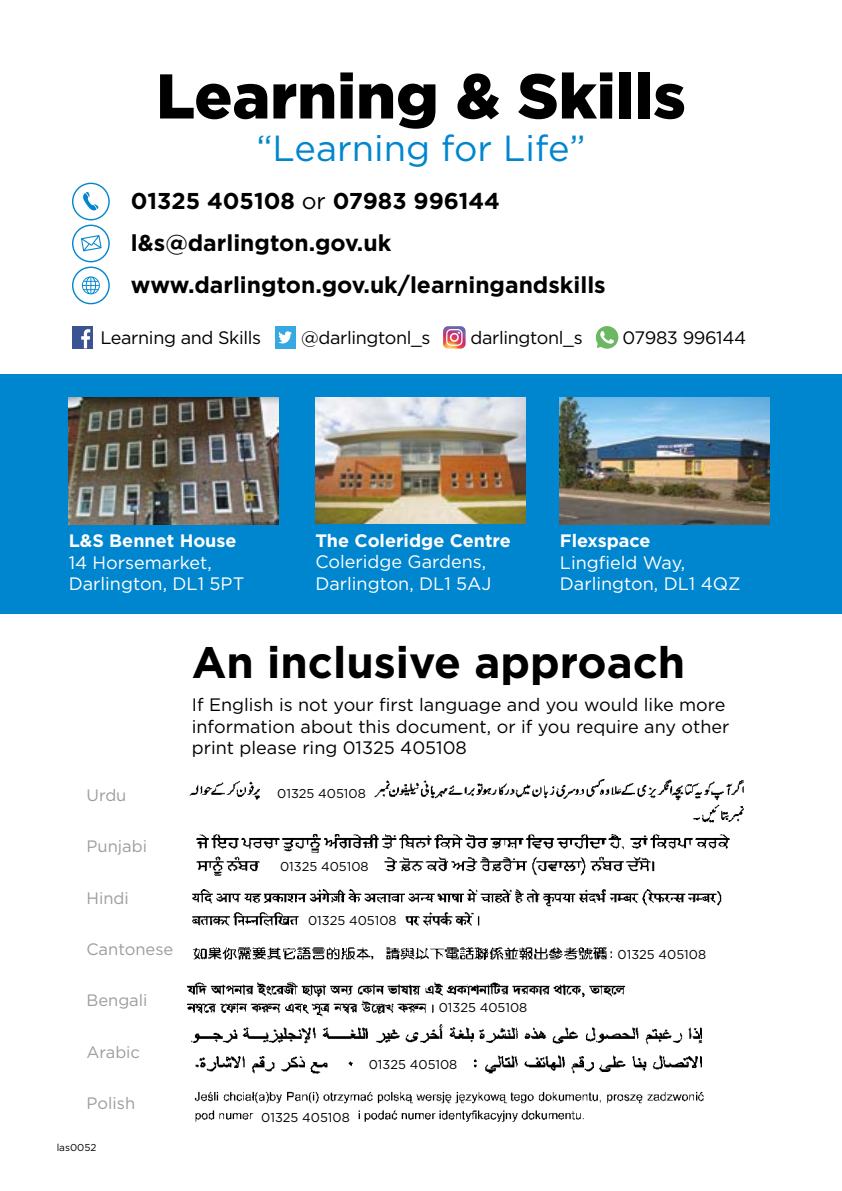
<style>
.page{position:relative;width:842px;height:1191px;background:#fff}
.page>*{position:absolute;margin:0;border:0;box-sizing:border-box;transform-origin:0 0}
.t1{font:900 63px "Gotham";color:#000}
.t2{font:700 44px "Gotham";color:#000}
.t3{font:36.2px "Gotham";color:#0086ce}
.t4{font:700 23px/41.8px "Gotham";color:#000}
.t5{font:18px/21.6px "Gotham";color:#000}
.t6{font:18px/21.6px "Gotham";color:#fff}
.t7{font:18px "Gotham";letter-spacing:-.02em;color:#000}
.t8{font:700 18px "Gotham";color:#fff}
.t9{font:16.6px "Gotham";color:#9d9d9c}
.t10{font:12.8px "Gotham";color:#000}
.t11{font:10px "Gotham";color:#000}
.s1{font-weight:400}
</style>
<div class="page">
<div style="left:0;top:374px;width:842px;height:239px;background:#0086ce"></div>
<img style="left:69px;top:397px;width:209px;height:127px">
<img style="left:315px;top:397px;width:210px;height:127px">
<img style="left:560px;top:397px;width:210px;height:127px">
<img style="left:187px;top:778px;width:557px;height:344px">
<svg style="left:443px;top:326px;width:23px;height:22px"></svg>
<div style="left:72px;top:326px;width:20px;height:22px;background:#3b5293"></div>
<svg style="left:81px;top:329px;width:9px;height:19px"></svg>
<div style="left:275px;top:326px;width:20px;height:22px;background:#38a8e0"></div>
<svg style="left:278px;top:331px;width:14px;height:12px"></svg>
<svg style="left:596px;top:326px;width:22px;height:22px"></svg>
<div style="left:72px;top:266px;width:38px;height:38px;border:1px solid #0086ce;border-radius:50%"></div>
<svg style="left:82px;top:276px;width:18px;height:18px"></svg>
<div style="left:72px;top:225px;width:38px;height:37px;border:1px solid #0086ce;border-radius:50%"></div>
<svg style="left:81px;top:235px;width:21px;height:16px"></svg>
<div style="left:72px;top:183px;width:38px;height:37px;border:1px solid #0086ce;border-radius:50%"></div>
<svg style="left:83px;top:192px;width:16px;height:19px"></svg>
<h1 class="t1" style="left:156px;top:53px;width:531px">Learning &amp; Skills</h1>
<h3 class="t3" style="left:256px;top:124px;width:331px">“Learning for Life”</h3>
<p class="t4" style="left:131px;top:180px;width:476px">01325 405108 <span class="s1">or</span> 07983 996144 l&amp;s@darlington.gov.uk www.darlington.gov.uk/learningandskills</p>
<p class="t7" style="left:100px;top:326px;width:162px">Learning and Skills</p>
<p class="t7" style="left:301px;top:326px;width:131px">@darlingtonl_s</p>
<p class="t7" style="left:471px;top:326px;width:114px">darlingtonl_s</p>
<p class="t7" style="left:623px;top:326px;width:125px">07983 996144</p>
<p class="t8" style="left:69px;top:529px;width:169px">L&amp;S Bennet House</p>
<p class="t6" style="left:69px;top:551px;width:177px">14 Horsemarket,<br>Darlington, DL1 5PT</p>
<p class="t8" style="left:315px;top:528px;width:197px">The Coleridge Centre</p>
<p class="t6" style="left:315px;top:550px;width:178px">Coleridge Gardens,<br>Darlington, DL1 5AJ</p>
<p class="t8" style="left:560px;top:529px;width:92px">Flexspace</p>
<p class="t6" style="left:560px;top:551px;width:182px">Lingfield Way,<br>Darlington, DL1 4QZ</p>
<p class="t9" style="left:86px;top:784px;width:42px">Urdu</p>
<p class="t9" style="left:86px;top:835px;width:62px">Punjabi</p>
<p class="t9" style="left:86px;top:887px;width:44px">Hindi</p>
<p class="t9" style="left:86px;top:938px;width:88px">Cantonese</p>
<p class="t9" style="left:86px;top:989px;width:63px">Bengali</p>
<p class="t9" style="left:86px;top:1041px;width:55px">Arabic</p>
<p class="t9" style="left:86px;top:1092px;width:50px">Polish</p>
<p class="t11" style="left:57px;top:1141px;width:41px">las0052</p>
<h2 class="t2" style="left:192px;top:633px;width:495px">An inclusive approach</h2>
<p class="t5" style="left:192px;top:693px;width:539px">If English is not your first language and you would like more information about this document, or if you require any other print please ring 01325 405108</p>
<p class="t10" style="left:277px;top:785px;width:90px">01325 405108</p>
<p class="t10" style="left:280px;top:858px;width:90px">01325 405108</p>
<p class="t10" style="left:308px;top:912px;width:90px">01325 405108</p>
<p class="t10" style="left:439px;top:999px;width:90px">01325 405108</p>
<p class="t10" style="left:261px;top:1109px;width:90px">01325 405108</p>
<p class="t10" style="left:369px;top:1056px;width:90px">01325 405108</p>
<p class="t10" style="left:618px;top:946px;width:90px">01325 405108</p>
</div>
